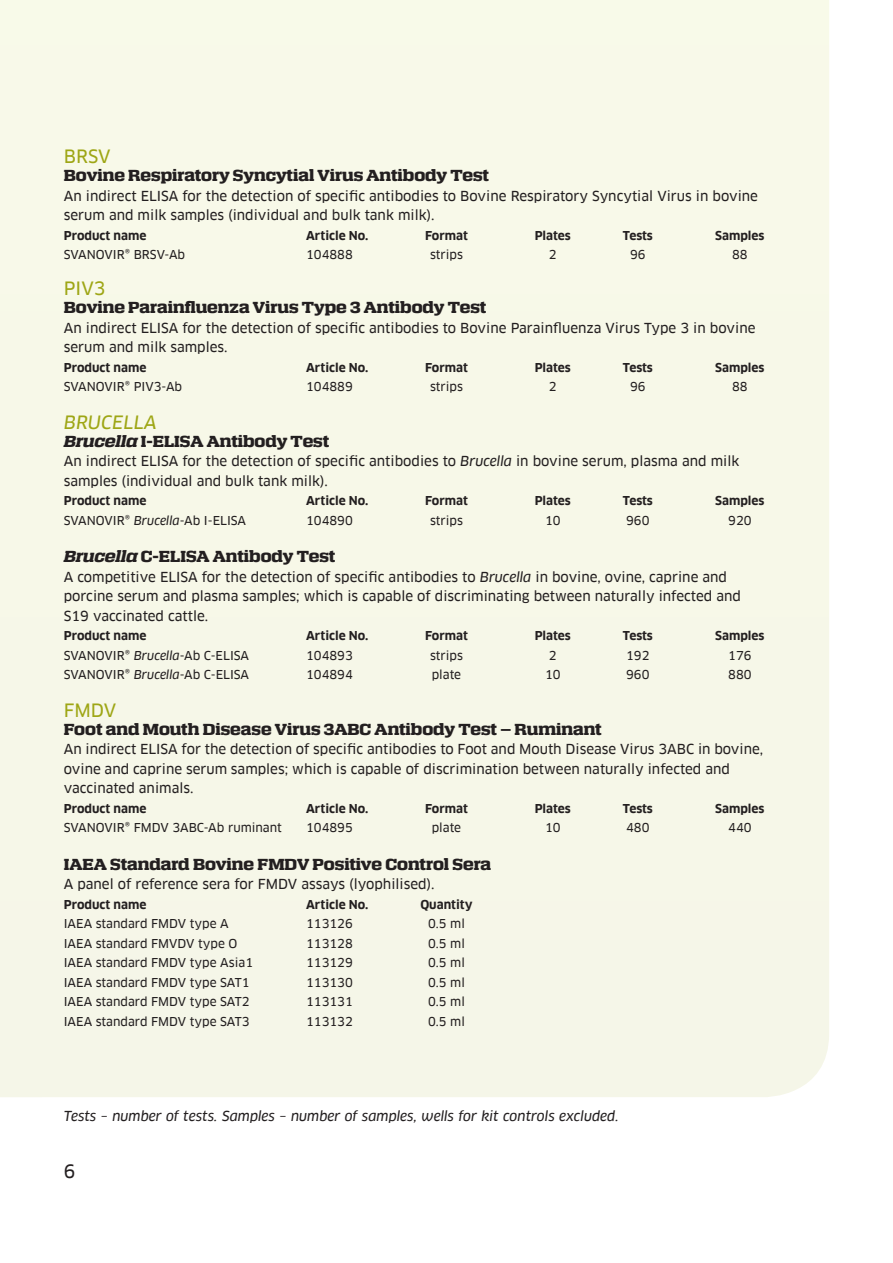
<style>
.page{position:relative;width:893px;height:1263px;background:#fff}
.page>*{position:absolute;margin:0;border:0;box-sizing:border-box;transform-origin:0 0}
.t1{font:18px "Clan Offc News";color:#9ea615}
.t2{font:italic 18px "Clan Offc News";color:#9ea615}
.t3{font:18px "Clan Offc News";color:#231f20}
.t4{font:700 15px "Calypso E";color:#231f20}
.t5{font:13.5px/19.5px "Clan Offc News";color:#231f20}
.t6{font:italic 13.5px "Clan Offc News";color:#231f20}
.t7{font:12px "Clan Offc News";color:#231f20}
.t8{font:700 12px "Clan Offc";color:#231f20}
.s1{font-style:italic}
</style>
<div class="page">
<div style="left:0;top:0;width:829px;height:1097px;background:#f7f8e8"></div>
<h1 class="t1" style="left:64px;top:146px;width:48px">BRSV</h1>
<p class="t4" style="left:64px;top:163px;width:427px">Bovine Respiratory Syncytial Virus Antibody Test</p>
<p class="t5" style="left:64px;top:186px;width:696px">An indirect ELISA for the detection of specific antibodies to Bovine Respiratory Syncytial Virus in bovine serum and milk samples (individual and bulk tank milk).</p>
<p class="t8" style="left:64px;top:228px;width:84px">Product name</p>
<p class="t8" style="left:306px;top:228px;width:64px">Article No.</p>
<p class="t8" style="left:425px;top:228px;width:44px">Format</p>
<p class="t8" style="left:535px;top:228px;width:38px">Plates</p>
<p class="t8" style="left:623px;top:228px;width:32px">Tests</p>
<p class="t8" style="left:715px;top:228px;width:51px">Samples</p>
<p class="t7" style="left:64px;top:248px;width:123px">SVANOVIR® BRSV-Ab</p>
<p class="t7" style="left:306px;top:248px;width:48px">104888</p>
<p class="t7" style="left:430px;top:248px;width:34px">strips</p>
<p class="t7" style="left:549px;top:248px;width:9px">2</p>
<p class="t7" style="left:630px;top:248px;width:17px">96</p>
<p class="t7" style="left:732px;top:248px;width:17px">88</p>
<h1 class="t1" style="left:64px;top:278px;width:43px">PIV3</h1>
<p class="t4" style="left:64px;top:295px;width:424px">Bovine Parainfluenza Virus Type 3 Antibody Test</p>
<p class="t5" style="left:64px;top:318px;width:693px">An indirect ELISA for the detection of specific antibodies to Bovine Parainfluenza Virus Type 3 in bovine serum and milk samples.</p>
<p class="t8" style="left:64px;top:360px;width:84px">Product name</p>
<p class="t8" style="left:306px;top:360px;width:64px">Article No.</p>
<p class="t8" style="left:425px;top:360px;width:44px">Format</p>
<p class="t8" style="left:535px;top:360px;width:38px">Plates</p>
<p class="t8" style="left:623px;top:360px;width:32px">Tests</p>
<p class="t8" style="left:715px;top:360px;width:51px">Samples</p>
<p class="t7" style="left:64px;top:380px;width:120px">SVANOVIR® PIV3-Ab</p>
<p class="t7" style="left:306px;top:380px;width:48px">104889</p>
<p class="t7" style="left:430px;top:380px;width:34px">strips</p>
<p class="t7" style="left:549px;top:380px;width:9px">2</p>
<p class="t7" style="left:630px;top:380px;width:17px">96</p>
<p class="t7" style="left:732px;top:380px;width:17px">88</p>
<h1 class="t2" style="left:64px;top:412px;width:95px">BRUCELLA</h1>
<p class="t4" style="left:64px;top:429px;width:267px"><span class="s1">Brucella</span> I-ELISA Antibody Test</p>
<p class="t5" style="left:64px;top:451px;width:677px">An indirect ELISA for the detection of specific antibodies to <span class="s1">Brucella</span> in bovine serum, plasma and milk samples (individual and bulk tank milk).</p>
<p class="t8" style="left:64px;top:494px;width:84px">Product name</p>
<p class="t8" style="left:306px;top:494px;width:64px">Article No.</p>
<p class="t8" style="left:425px;top:494px;width:44px">Format</p>
<p class="t8" style="left:535px;top:494px;width:38px">Plates</p>
<p class="t8" style="left:623px;top:494px;width:32px">Tests</p>
<p class="t8" style="left:715px;top:494px;width:51px">Samples</p>
<p class="t7" style="left:64px;top:513px;width:184px">SVANOVIR® <span class="s1">Brucella</span>-Ab I-ELISA</p>
<p class="t7" style="left:306px;top:513px;width:48px">104890</p>
<p class="t7" style="left:430px;top:513px;width:34px">strips</p>
<p class="t7" style="left:545px;top:513px;width:17px">10</p>
<p class="t7" style="left:626px;top:513px;width:25px">960</p>
<p class="t7" style="left:728px;top:513px;width:25px">920</p>
<p class="t4" style="left:64px;top:544px;width:273px"><span class="s1">Brucella</span> C-ELISA Antibody Test</p>
<p class="t5" style="left:64px;top:567px;width:679px">A competitive ELISA for the detection of specific antibodies to <span class="s1">Brucella</span> in bovine, ovine, caprine and porcine serum and plasma samples; which is capable of discriminating between naturally infected and<br>S19 vaccinated cattle.</p>
<p class="t8" style="left:64px;top:629px;width:84px">Product name</p>
<p class="t8" style="left:306px;top:629px;width:64px">Article No.</p>
<p class="t8" style="left:425px;top:629px;width:44px">Format</p>
<p class="t8" style="left:535px;top:629px;width:38px">Plates</p>
<p class="t8" style="left:623px;top:629px;width:32px">Tests</p>
<p class="t8" style="left:715px;top:629px;width:51px">Samples</p>
<p class="t7" style="left:64px;top:648px;width:187px">SVANOVIR® <span class="s1">Brucella</span>-Ab C-ELISA</p>
<p class="t7" style="left:306px;top:648px;width:48px">104893</p>
<p class="t7" style="left:430px;top:648px;width:34px">strips</p>
<p class="t7" style="left:549px;top:648px;width:9px">2</p>
<p class="t7" style="left:626px;top:648px;width:25px">192</p>
<p class="t7" style="left:728px;top:648px;width:25px">176</p>
<p class="t7" style="left:64px;top:668px;width:187px">SVANOVIR® <span class="s1">Brucella</span>-Ab C-ELISA</p>
<p class="t7" style="left:306px;top:668px;width:48px">104894</p>
<p class="t7" style="left:432px;top:668px;width:31px">plate</p>
<p class="t7" style="left:545px;top:668px;width:17px">10</p>
<p class="t7" style="left:626px;top:668px;width:25px">960</p>
<p class="t7" style="left:728px;top:668px;width:25px">880</p>
<h1 class="t1" style="left:64px;top:700px;width:54px">FMDV</h1>
<p class="t4" style="left:64px;top:717px;width:539px">Foot and Mouth Disease Virus 3ABC Antibody Test – Ruminant</p>
<p class="t5" style="left:64px;top:739px;width:701px">An indirect ELISA for the detection of specific antibodies to Foot and Mouth Disease Virus 3ABC in bovine, ovine and caprine serum samples; which is capable of discrimination between naturally infected and vaccinated animals.</p>
<p class="t8" style="left:64px;top:801px;width:84px">Product name</p>
<p class="t8" style="left:306px;top:801px;width:64px">Article No.</p>
<p class="t8" style="left:425px;top:801px;width:44px">Format</p>
<p class="t8" style="left:535px;top:801px;width:38px">Plates</p>
<p class="t8" style="left:623px;top:801px;width:32px">Tests</p>
<p class="t8" style="left:715px;top:801px;width:51px">Samples</p>
<p class="t7" style="left:64px;top:821px;width:220px">SVANOVIR® FMDV 3ABC-Ab ruminant</p>
<p class="t7" style="left:306px;top:821px;width:48px">104895</p>
<p class="t7" style="left:432px;top:821px;width:31px">plate</p>
<p class="t7" style="left:545px;top:821px;width:17px">10</p>
<p class="t7" style="left:626px;top:821px;width:25px">480</p>
<p class="t7" style="left:728px;top:821px;width:25px">440</p>
<p class="t4" style="left:64px;top:852px;width:429px">IAEA Standard Bovine FMDV Positive Control Sera</p>
<p class="t5" style="left:64px;top:874px;width:372px">A panel of reference sera for FMDV assays (lyophilised).</p>
<p class="t8" style="left:64px;top:897px;width:84px">Product name</p>
<p class="t8" style="left:306px;top:897px;width:64px">Article No.</p>
<p class="t8" style="left:420px;top:897px;width:54px">Quantity</p>
<p class="t7" style="left:64px;top:917px;width:166px">IAEA standard FMDV type A</p>
<p class="t7" style="left:306px;top:917px;width:48px">113126</p>
<p class="t7" style="left:428px;top:917px;width:38px">0.5 ml</p>
<p class="t7" style="left:64px;top:936px;width:175px">IAEA standard FMVDV type O</p>
<p class="t7" style="left:306px;top:936px;width:48px">113128</p>
<p class="t7" style="left:428px;top:936px;width:38px">0.5 ml</p>
<p class="t7" style="left:64px;top:956px;width:191px">IAEA standard FMDV type Asia1</p>
<p class="t7" style="left:306px;top:956px;width:48px">113129</p>
<p class="t7" style="left:428px;top:956px;width:38px">0.5 ml</p>
<p class="t7" style="left:64px;top:975px;width:187px">IAEA standard FMDV type SAT1</p>
<p class="t7" style="left:306px;top:975px;width:48px">113130</p>
<p class="t7" style="left:428px;top:975px;width:38px">0.5 ml</p>
<p class="t7" style="left:64px;top:995px;width:187px">IAEA standard FMDV type SAT2</p>
<p class="t7" style="left:306px;top:995px;width:48px">113131</p>
<p class="t7" style="left:428px;top:995px;width:38px">0.5 ml</p>
<p class="t7" style="left:64px;top:1014px;width:187px">IAEA standard FMDV type SAT3</p>
<p class="t7" style="left:306px;top:1014px;width:48px">113132</p>
<p class="t7" style="left:428px;top:1014px;width:38px">0.5 ml</p>
<p class="t6" style="left:64px;top:1108px;width:556px">Tests – number of tests. Samples – number of samples, wells for kit controls excluded.</p>
<h1 class="t3" style="left:64px;top:1161px;width:13px">6</h1>
</div>
